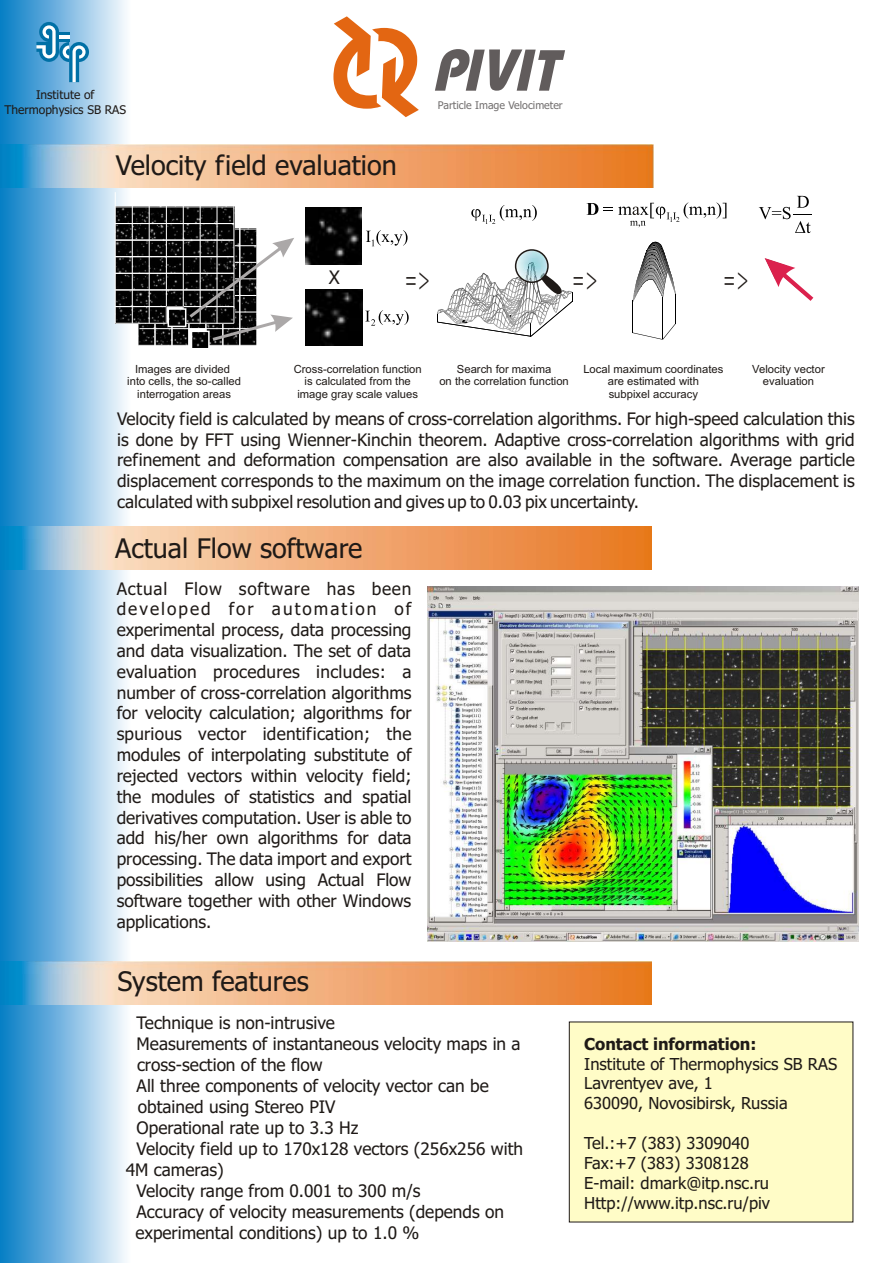
<style>
.page{position:relative;width:894px;height:1263px;background:#fff}
.page>*{position:absolute;margin:0;border:0;box-sizing:border-box;transform-origin:0 0}
.t1{font:33.75px "Avant Garde Bk BT";color:#1f1a17;scale:.47 1}
.t2{font:27px "Tahoma";color:#1f1a17}
.t3{font:25.2px "Avant Garde Bk BT";color:#1f1a17}
.t4{font:17.25px/20.9px "Tahoma";color:#1f1a17;text-align:justify}
.t5{font:16.5px/20px "Tahoma";color:#1f1a17}
.t6{font:700 16.5px "Tahoma";color:#1f1a17}
.t7{font:12px/14.5px "Tahoma";color:#1f1a17;text-align:center}
.t8{font:11.25px/12.6px "Arial";color:#1f1a17;text-align:center}
.t9{font:10.65px "Tahoma";color:#737070}
</style>
<div class="page">
<div style="left:0;top:0;width:130px;height:1263px;background:linear-gradient(to right,#037bc5,#f8f9fe)"></div>
<img style="left:0;top:144px;width:654px;height:44px">
<img style="left:0;top:526px;width:652px;height:44px">
<img style="left:0;top:961px;width:652px;height:44px">
<div style="left:569px;top:1022px;width:284px;height:200px;background:#fffcc7"></div>
<svg style="left:333px;top:16px;width:86px;height:101px"></svg>
<svg style="left:435px;top:49px;width:130px;height:42px"></svg>
<img style="left:305px;top:208px;width:57px;height:57px">
<img style="left:305px;top:289px;width:57px;height:57px">
<img style="left:139px;top:230px;width:118px;height:115px">
<hr style="left:139px;top:328px;width:119px;height:1px;background:#fff">
<hr style="left:223px;top:214px;width:1px;height:134px;background:#fff">
<hr style="left:240px;top:214px;width:1px;height:134px;background:#fff">
<hr style="left:189px;top:214px;width:1px;height:133px;background:#fff">
<hr style="left:172px;top:214px;width:1px;height:134px;background:#fff">
<hr style="left:155px;top:214px;width:1px;height:133px;background:#fff">
<div style="left:189px;top:329px;width:17px;height:17px;background:#fff"></div>
<img style="left:116px;top:208px;width:118px;height:115px">
<hr style="left:166px;top:192px;width:1px;height:131px;background:#fff">
<hr style="left:183px;top:191px;width:1px;height:132px;background:#fff">
<hr style="left:200px;top:192px;width:1px;height:132px;background:#fff">
<hr style="left:132px;top:192px;width:1px;height:131px;background:#fff">
<hr style="left:149px;top:192px;width:1px;height:131px;background:#fff">
<hr style="left:115px;top:192px;width:1px;height:131px;background:#fff">
<hr style="left:217px;top:195px;width:1px;height:129px;background:#fff">
<hr style="left:234px;top:193px;width:1px;height:130px;background:#fff">
<hr style="left:115px;top:323px;width:119px;height:1px;background:#fff">
<hr style="left:115px;top:306px;width:119px;height:1px;background:#fff">
<hr style="left:115px;top:290px;width:119px;height:1px;background:#fff">
<hr style="left:115px;top:273px;width:119px;height:1px;background:#fff">
<hr style="left:115px;top:256px;width:119px;height:1px;background:#fff">
<hr style="left:115px;top:240px;width:119px;height:1px;background:#fff">
<hr style="left:115px;top:207px;width:119px;height:1px;background:#fff">
<hr style="left:115px;top:223px;width:119px;height:1px;background:#fff">
<svg style="left:166px;top:306px;width:17px;height:17px"></svg>
<img style="left:171px;top:311px;width:12px;height:13px">
<div style="left:168px;top:308px;width:18px;height:19px;border:2px solid #fff"></div>
<img style="left:194px;top:341px;width:13px;height:5px">
<div style="left:191px;top:331px;width:19px;height:18px;border:2px solid #fff"></div>
<svg style="left:190px;top:238px;width:104px;height:103px"></svg>
<svg style="left:437px;top:264px;width:136px;height:73px"></svg>
<img style="left:516px;top:250px;width:32px;height:32px;border-radius:50%">
<div style="left:515px;top:249px;width:34px;height:34px;border:2px solid #1f1a17;border-radius:50%"></div>
<svg style="left:632px;top:242px;width:44px;height:98px"></svg>
<svg style="left:765px;top:258px;width:48px;height:43px"></svg>
<svg style="left:759px;top:196px;width:53px;height:37px"></svg>
<svg style="left:587px;top:202px;width:139px;height:25px"></svg>
<svg style="left:471px;top:205px;width:66px;height:19px"></svg>
<svg style="left:366px;top:230px;width:42px;height:16px"></svg>
<svg style="left:365px;top:310px;width:44px;height:16px"></svg>
<svg style="left:36px;top:22px;width:53px;height:60px;background:#66aad2"></svg>
<hr style="left:59px;top:35px;width:10px;height:4px;background:#fff">
<img style="left:427px;top:587px;width:431px;height:354px">
<p class="t7" style="left:4px;top:89px;width:123px">Institute of<br>Thermophysics SB RAS</p>
<h2 class="t2" style="left:116px;top:155px;width:282px">Velocity field evaluation</h2>
<p class="t9" style="left:438px;top:101px;width:126px">Particle Image Velocimeter</p>
<h3 class="t3" style="left:329px;top:265px;width:12px">x</h3>
<h1 class="t1" style="left:404px;top:265px;width:58px">=&gt;</h1>
<h1 class="t1" style="left:572px;top:265px;width:58px">=&gt;</h1>
<h1 class="t1" style="left:723px;top:265px;width:58px">=&gt;</h1>
<p class="t8" style="left:127px;top:363px;width:115px">Images are divided into cells, the so-called interrogation areas</p>
<p class="t8" style="left:294px;top:364px;width:130px">Cross-correlation function is calculated from the image gray scale values</p>
<p class="t8" style="left:439px;top:364px;width:131px">Search for maxima<br>on the correlation function</p>
<p class="t8" style="left:583px;top:363px;width:142px">Local maximum coordinates are estimated with<br>subpixel accuracy</p>
<p class="t8" style="left:752px;top:363px;width:74px">Velocity vector evaluation</p>
<p class="t4" style="left:117px;top:409px;width:739px">Velocity field is calculated by means of cross-correlation algorithms. For high-speed calculation this is done by FFT using Wienner-Kinchin theorem. Adaptive cross-correlation algorithms with grid refinement and deformation compensation are also available in the software. Average particle displacement corresponds to the maximum on the image correlation function. The displacement is calculated with subpixel resolution and gives up to 0.03 pix uncertainty.</p>
<h2 class="t2" style="left:115px;top:537px;width:249px">Actual Flow software</h2>
<p class="t4" style="left:117px;top:579px;width:296px">Actual Flow software has been developed for automation of experimental process, data processing and data visualization. The set of data evaluation procedures includes: a number of cross-correlation algorithms for velocity calculation; algorithms for spurious vector identification; the modules of interpolating substitute of rejected vectors within velocity field; the modules of statistics and spatial derivatives computation. User is able to add his/her own algorithms for data processing. The data import and export possibilities allow using Actual Flow software together with other Windows applications.</p>
<h2 class="t2" style="left:118px;top:971px;width:193px">System features</h2>
<p class="t4" style="left:137px;top:1013px;width:200px">Technique is non-intrusive</p>
<p class="t4" style="left:137px;top:1034px;width:386px">Measurements of instantaneous velocity maps in a</p>
<p class="t4" style="left:137px;top:1055px;width:187px">cross-section of the flow</p>
<p class="t4" style="left:137px;top:1076px;width:354px">All three components of velocity vector can be</p>
<p class="t4" style="left:138px;top:1097px;width:199px">obtained using Stereo PIV</p>
<p class="t4" style="left:137px;top:1118px;width:223px">Operational rate up to 3.3 Hz</p>
<p class="t4" style="left:137px;top:1139px;width:388px">Velocity field up to 170x128 vectors (256x256 with</p>
<p class="t4" style="left:126px;top:1161px;width:99px">4M cameras)</p>
<p class="t4" style="left:137px;top:1181px;width:285px">Velocity range from 0.001 to 300 m/s</p>
<p class="t4" style="left:137px;top:1203px;width:369px">Accuracy of velocity measurements (depends on</p>
<p class="t4" style="left:135px;top:1224px;width:285px">experimental conditions) up to 1.0 %</p>
<p class="t6" style="left:584px;top:1037px;width:174px">Contact information:</p>
<p class="t5" style="left:584px;top:1055px;width:254px">Institute of Thermophysics SB RAS<br>Lavrentyev ave, 1<br>630090, Novosibirsk, Russia</p>
<p class="t5" style="left:584px;top:1135px;width:187px">Tel.:+7 (383) 3309040<br>Fax:+7 (383) 3308128<br>E-mail: dmark@itp.nsc.ru<br>Http://www.itp.nsc.ru/piv</p>
</div>
